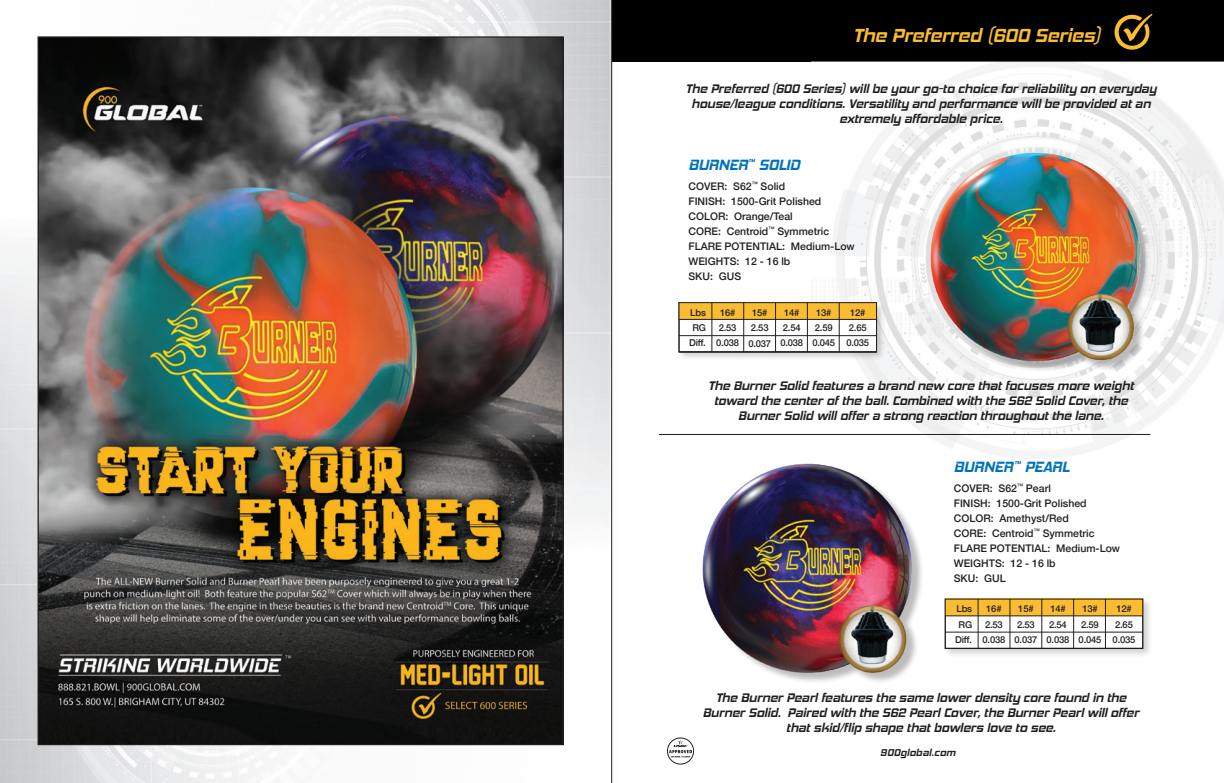
<style>
.page{position:relative;width:1224px;height:783px;background:#fff}
.page>*{position:absolute;margin:0;border:0;box-sizing:border-box;transform-origin:0 0}
.t1{font:italic 700 19px "Hemi Head Rg";letter-spacing:-.005em;color:#f9bc32}
.t2{font:italic 700 15px "Hemi Head Rg";letter-spacing:-.005em;color:#0072bc}
.t3{font:italic 700 12.5px/15px "Hemi Head Rg";letter-spacing:-.005em;color:#231f20;text-align:center}
.t4{font:500 10.5px/15px "Helvetica Neue";color:#231f20}
.t5{font:italic 700 10px "Hemi Head Rg";letter-spacing:.02em;color:#231f20}
.t6{font:500 9.4px/15.4px "Helvetica Neue";letter-spacing:-.02em;color:#231f20;text-align:center}
</style>
<div class="page">
<div style="left:612px;top:0;width:612px;height:62px;background:#000001"></div>
<img style="left:812px;top:62px;width:412px;height:396px">
<img style="left:37px;top:0;width:573px;height:214px">
<img style="left:0;top:214px;width:610px;height:569px">
<div style="left:667px;top:738px;width:27px;height:26px;border:1px solid #231f20;border-radius:50%"></div>
<svg style="left:669px;top:740px;width:23px;height:18px"></svg>
<div style="left:933px;top:154px;width:218px;height:219px;background:#231f20;opacity:.3"></div>
<img style="left:929px;top:151px;width:213px;height:213px">
<div style="left:705px;top:465px;width:219px;height:219px;background:#231f20;opacity:.3"></div>
<img style="left:702px;top:463px;width:212px;height:211px">
<hr style="left:659px;top:434px;width:491px;height:1px;background:#231f20">
<div style="left:944px;top:597px;width:208px;height:61px;background:#231f20;opacity:.2"></div>
<div style="left:945px;top:599px;width:198px;height:49px;background:#fff"></div>
<div style="left:945px;top:599px;width:198px;height:17px;background:#f9bc32"></div>
<hr style="left:945px;top:632px;width:198px;height:1px;background:#231f20">
<hr style="left:945px;top:616px;width:198px;height:1px;background:#231f20">
<hr style="left:1010px;top:599px;width:1px;height:50px;background:#231f20">
<hr style="left:978px;top:599px;width:1px;height:50px;background:#231f20">
<hr style="left:1042px;top:599px;width:1px;height:50px;background:#231f20">
<hr style="left:1073px;top:599px;width:1px;height:50px;background:#231f20">
<hr style="left:1105px;top:599px;width:1px;height:50px;background:#231f20">
<div style="left:945px;top:599px;width:198px;height:50px;border:1px solid #231f20"></div>
<div style="left:677px;top:301px;width:209px;height:61px;background:#231f20;opacity:.2"></div>
<div style="left:679px;top:303px;width:198px;height:49px;background:#fff"></div>
<div style="left:679px;top:302px;width:198px;height:18px;background:#f9bc32"></div>
<hr style="left:679px;top:335px;width:198px;height:1px;background:#231f20">
<hr style="left:679px;top:319px;width:198px;height:1px;background:#231f20">
<hr style="left:679px;top:352px;width:198px;height:1px;background:#231f20">
<hr style="left:743px;top:302px;width:1px;height:50px;background:#231f20">
<hr style="left:712px;top:302px;width:1px;height:50px;background:#231f20">
<hr style="left:775px;top:302px;width:1px;height:50px;background:#231f20">
<hr style="left:807px;top:302px;width:1px;height:50px;background:#231f20">
<hr style="left:839px;top:302px;width:1px;height:50px;background:#231f20">
<div style="left:679px;top:302px;width:198px;height:50px;border:1px solid #231f20"></div>
<svg style="left:1114px;top:13px;width:39px;height:37px"></svg>
<img style="left:40px;top:38px;width:522px;height:705px">
<div style="left:610px;top:0;width:11px;height:783px;background:#231f20;opacity:.1"></div>
<hr style="left:611px;top:0;width:1px;height:783px;background:#231f20">
<h1 class="t1" style="left:853px;top:24px;width:249px">The Preferred (600 Series)</h1>
<p class="t3" style="left:686px;top:81px;width:472px">The Preferred (600 Series) will be your go-to choice for reliability on everyday house/league conditions. Versatility and performance will be provided at an extremely affordable price.</p>
<p class="t2" style="left:688px;top:156px;width:113px">BURNER<sup>™</sup> SOLID</p>
<p class="t4" style="left:688px;top:178px;width:168px">COVER: S62<sup>™</sup> Solid<br>FINISH: 1500-Grit Polished<br>COLOR: Orange/Teal<br>CORE: Centroid<sup>™</sup> Symmetric<br>FLARE POTENTIAL: Medium-Low<br>WEIGHTS: 12 - 16 lb<br>SKU: GUS</p>
<p class="t6" style="left:689px;top:304px;width:18px">Lbs<br>RG<br>Diff.</p>
<p class="t6" style="left:716px;top:304px;width:24px">16#<br>2.53<br>0.038</p>
<p class="t6" style="left:748px;top:304px;width:24px">15#<br>2.53<br>0.037</p>
<p class="t6" style="left:780px;top:304px;width:24px">14#<br>2.54<br>0.038</p>
<p class="t6" style="left:812px;top:304px;width:24px">13#<br>2.59<br>0.045</p>
<p class="t6" style="left:846px;top:304px;width:24px">12#<br>2.65<br>0.035</p>
<p class="t3" style="left:708px;top:378px;width:427px">The Burner Solid features a brand new core that focuses more weight toward the center of the ball. Combined with the S62 Solid Cover, the<br>Burner Solid will offer a strong reaction throughout the lane.</p>
<p class="t2" style="left:954px;top:458px;width:118px">BURNER<sup>™</sup> PEARL</p>
<p class="t4" style="left:954px;top:480px;width:168px">COVER: S62<sup>™</sup> Pearl<br>FINISH: 1500-Grit Polished<br>COLOR: Amethyst/Red<br>CORE: Centroid<sup>™</sup> Symmetric<br>FLARE POTENTIAL: Medium-Low<br>WEIGHTS: 12 - 16 lb<br>SKU: GUL</p>
<p class="t6" style="left:955px;top:600px;width:18px">Lbs<br>RG<br>Diff.</p>
<p class="t6" style="left:983px;top:600px;width:24px">16#<br>2.53<br>0.038</p>
<p class="t6" style="left:1015px;top:600px;width:24px">15#<br>2.53<br>0.037</p>
<p class="t6" style="left:1047px;top:600px;width:24px">14#<br>2.54<br>0.038</p>
<p class="t6" style="left:1079px;top:600px;width:24px">13#<br>2.59<br>0.045</p>
<p class="t6" style="left:1113px;top:600px;width:24px">12#<br>2.65<br>0.035</p>
<p class="t3" style="left:703px;top:690px;width:438px">The Burner Pearl features the same lower density core found in the<br>Burner Solid. Paired with the S62 Pearl Cover, the Burner Pearl will offer that skid/flip shape that bowlers love to see.</p>
<p class="t5" style="left:880px;top:747px;width:77px">900global.com</p>
</div>
